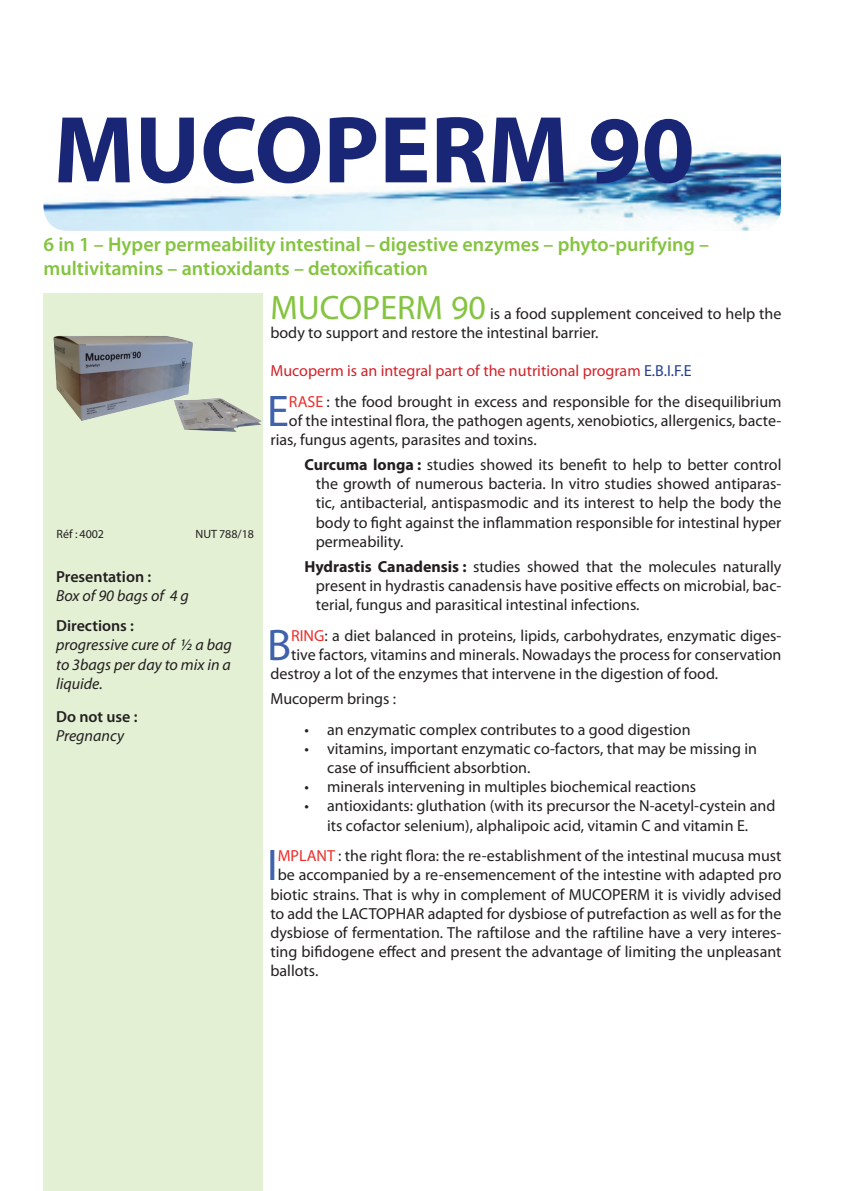
<style>
.page{position:relative;width:851px;height:1191px;background:#fff}
.page>*{position:absolute;margin:0;border:0;box-sizing:border-box;transform-origin:0 0}
.t1{font:700 96px "Myriad Pro";color:#192575}
.t2{font:44.4px "Myriad Pro";color:#4062ac}
.t3{font:600 20px "Myriad Pro";color:#84c440}
.t4{font:16px/19.2px "Myriad Pro";color:#231f20}
.t5{font:italic 16px/19.2px "Myriad Pro";color:#231f20}
.t6{font:16px "Myriad Pro";color:#d1232a}
.t7{font:600 16px/19.2px "Myriad Pro";color:#231f20}
.t8{font:12px "Myriad Pro";color:#231f20}
.s1{font-weight:600;font-style:normal}
.s2{font-weight:400;font-style:italic}
.s3{font-size:34px;color:#84c440}
.s4{color:#253f8e}
.s5{color:#ec2d29}
.s6{font-weight:700}
</style>
<div class="page">
<img style="left:43px;top:151px;width:737px;height:80px">
<div style="left:43px;top:293px;width:220px;height:898px;background:#e3f0d4"></div>
<img style="left:53px;top:336px;width:209px;height:96px">
<p class="t1" style="left:53px;top:87px;width:642px">MUCOPERM 90</p>
<p class="t3" style="left:43px;top:231px;width:667px">6 in 1 – Hyper permeability intestinal – digestive enzymes – phyto-purifying –</p>
<p class="t3" style="left:43px;top:255px;width:386px">multivitamins – antioxidants – detoxification</p>
<p class="t8" style="left:56px;top:526px;width:49px">Réf : 4002</p>
<p class="t8" style="left:195px;top:526px;width:60px">NUT 788/18</p>
<p class="t5" style="left:56px;top:566px;width:134px"><span class="s1">Presentation :<br></span>Box of 90 bags of 4 g</p>
<p class="t5" style="left:56px;top:616px;width:177px"><span class="s1">Directions :<br></span>progressive cure of ½ a bag to 3bags per day to mix in a liquide.</p>
<p class="t7" style="left:56px;top:706px;width:83px">Do not use :<br><span class="s2">Pregnancy</span></p>
<p class="t4" style="left:270px;top:303px;width:512px"><span class="s3">MUCOPERM 90</span> is a food supplement conceived to help the body to support and restore the intestinal barrier.</p>
<p class="t6" style="left:270px;top:361px;width:422px">Mucoperm is an integral part of the nutritional program <span class="s4">E.B.I.F.E</span></p>
<p class="t2" style="left:267px;top:384px;width:23px">E</p>
<p class="t4" style="left:289px;top:391px;width:494px"><span class="s5">RASE</span> : the food brought in excess and responsible for the disequilibrium</p>
<p class="t4" style="left:289px;top:411px;width:494px">of the intestinal flora, the pathogen agents, xenobiotics, allergenics, bacte-</p>
<p class="t4" style="left:270px;top:430px;width:268px">rias, fungus agents, parasites and toxins.</p>
<p class="t4" style="left:316px;top:455px;width:467px;text-align:justify;text-indent:-11px"><span class="s6">Curcuma longa :</span> studies showed its benefit to help to better control the growth of numerous bacteria. In vitro studies showed antiparas&shy;tic, antibacterial, antispasmodic and its interest to help the body the body to fight against the inflammation responsible for intestinal hyper permeability.</p>
<p class="t4" style="left:316px;top:556px;width:467px;text-align:justify;text-indent:-11px"><span class="s6">Hydrastis Canadensis :</span> studies showed that the molecules naturally present in hydrastis canadensis have positive effects on microbial, bac&shy;terial, fungus and parasitical intestinal infections.</p>
<p class="t2" style="left:267px;top:617px;width:26px">B</p>
<p class="t4" style="left:291px;top:625px;width:491px"><span class="s5">RING</span>: a diet balanced in proteins, lipids, carbohydrates, enzymatic diges-</p>
<p class="t4" style="left:291px;top:644px;width:491px">tive factors, vitamins and minerals. Nowadays the process for conservation</p>
<p class="t4" style="left:270px;top:664px;width:449px">destroy a lot of the enzymes that intervene in the digestion of food.</p>
<p class="t4" style="left:270px;top:689px;width:127px">Mucoperm brings :</p>
<p class="t4" style="left:304px;top:719px;width:387px">• an enzymatic complex contributes to a good digestion</p>
<p class="t4" style="left:327px;top:738px;width:431px;text-indent:-23px">• vitamins, important enzymatic co-factors, that may be missing in case of insufficient absorbtion.</p>
<p class="t4" style="left:304px;top:777px;width:393px">• minerals intervening in multiples biochemical reactions</p>
<p class="t4" style="left:304px;top:796px;width:472px;text-align:center">• antioxidants: gluthation (with its precursor the N-acetyl-cystein and its cofactor selenium), alphalipoic acid, vitamin C and vitamin E.</p>
<p class="t2" style="left:267px;top:838px;width:12px">I</p>
<p class="t4" style="left:278px;top:846px;width:505px"><span class="s5">MPLANT</span> : the right flora: the re-establishment of the intestinal mucusa must</p>
<p class="t4" style="left:278px;top:865px;width:505px">be accompanied by a re-ensemencement of the intestine with adapted pro</p>
<p class="t4" style="left:270px;top:884px;width:512px">biotic strains. That is why in complement of MUCOPERM it is vividly advised</p>
<p class="t4" style="left:270px;top:903px;width:512px">to add the LACTOPHAR adapted for dysbiose of putrefaction as well as for the</p>
<p class="t4" style="left:270px;top:922px;width:512px">dysbiose of fermentation. The raftilose and the raftiline have a very interes-</p>
<p class="t4" style="left:270px;top:942px;width:512px">ting bifidogene effect and present the advantage of limiting the unpleasant</p>
<p class="t4" style="left:270px;top:961px;width:49px">ballots.</p>
</div>
